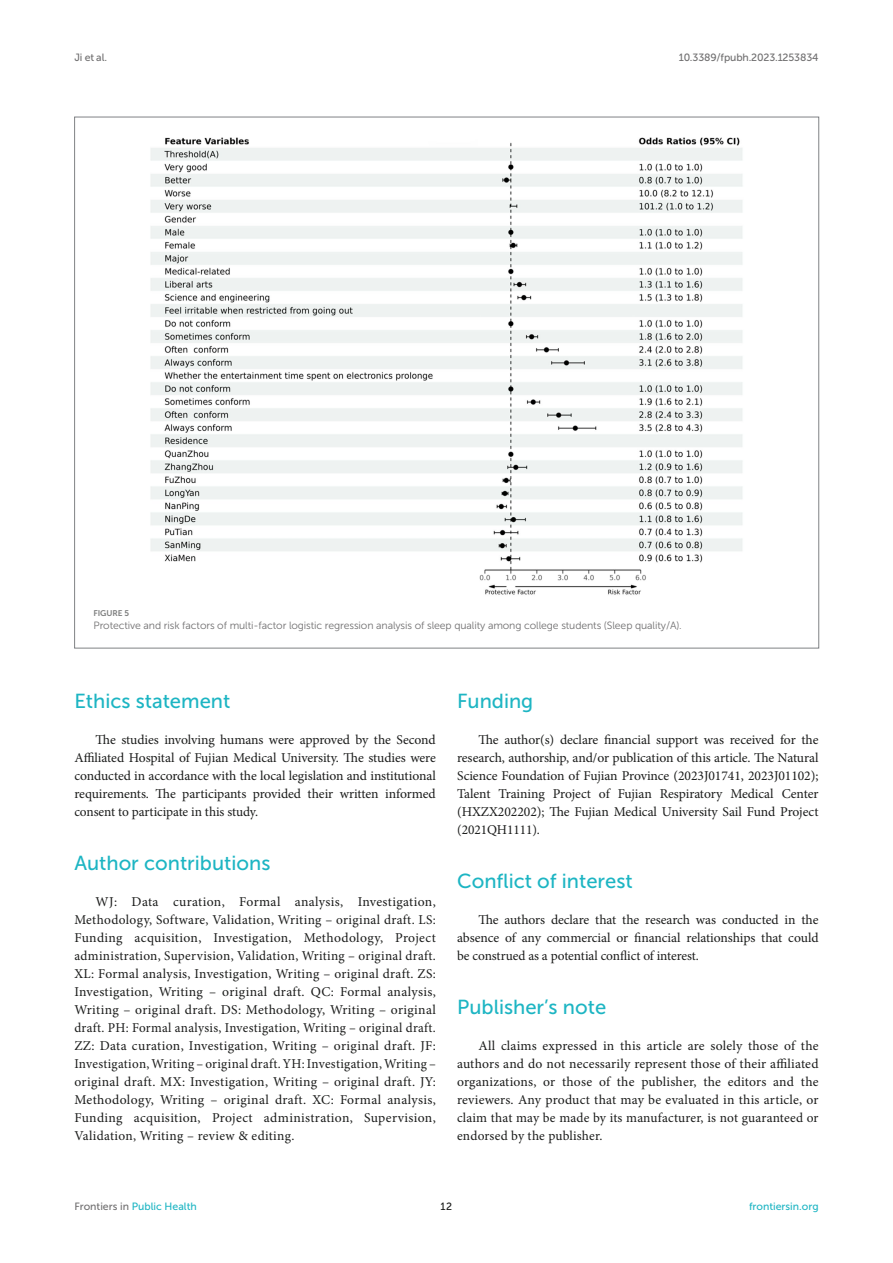
<style>
.page{position:relative;width:893px;height:1263px;background:#fff}
.page>*{position:absolute;margin:0;border:0;box-sizing:border-box;transform-origin:0 0}
.HEAD_1{font:20.25px "Museo Sans 500";color:#1db5c3}
.TEXT_FLUSH{font:13.5px/18px "Minion Pro";color:#1b1c1b;text-align:justify}
.FIG_LEG{font:10.5px "Museo Sans 300";letter-spacing:-.01em;color:#706f70}
.t1{font:10.5px "Museo Sans 500";color:#1db5c3}
.t2{font:10.5px "Museo Sans 500";letter-spacing:-.015em;color:#706f70}
.t3{font:10.5px "Museo Sans 500";color:#1b1c1b}
.FIG_HD{font:8.25px "Museo Sans 700";letter-spacing:-.01em;color:#7e7f7f}
.s1{color:#706f70}
</style>
<div class="page">
<img style="left:150px;top:137px;width:593px;height:458px">
<p class="t2" style="left:74px;top:51px;width:34px">Ji et al.</p>
<p class="t2" style="left:679px;top:51px;width:141px">10.3389/fpubh.2023.1253834</p>
<p class="FIG_HD" style="left:94px;top:608px;width:37px">FIGURE 5</p>
<p class="FIG_LEG" style="left:94px;top:620px;width:590px">Protective and risk factors of multi-factor logistic regression analysis of sleep quality among college students (Sleep quality/A).</p>
<p class="HEAD_1" style="left:74px;top:690px;width:158px">Ethics statement</p>
<p class="TEXT_FLUSH" style="left:74px;top:731px;width:363px;text-indent:21px">The studies involving humans were approved by the Second Affiliated Hospital of Fujian Medical University. The studies were conducted in accordance with the local legislation and institutional requirements. The participants provided their written informed consent to participate in this study.</p>
<p class="HEAD_1" style="left:74px;top:852px;width:197px">Author contributions</p>
<p class="TEXT_FLUSH" style="left:74px;top:893px;width:363px;text-indent:21px">WJ: Data curation, Formal analysis, Investigation, Methodology, Software, Validation, Writing – original draft. LS:<br>Funding acquisition, Investigation, Methodology, Project administration, Supervision, Validation, Writing – original draft.<br>XL: Formal analysis, Investigation, Writing – original draft. ZS:<br>Investigation, Writing – original draft. QC: Formal analysis, Writing – original draft. DS: Methodology, Writing – original draft. PH: Formal analysis, Investigation, Writing – original draft.<br>ZZ: Data curation, Investigation, Writing – original draft. JF:<br>Investigation, Writing – original draft. YH: Investigation, Writing – original draft. MX: Investigation, Writing – original draft. JY:<br>Methodology, Writing – original draft. XC: Formal analysis, Funding acquisition, Project administration, Supervision, Validation, Writing – review &amp; editing.</p>
<p class="HEAD_1" style="left:457px;top:690px;width:78px">Funding</p>
<p class="TEXT_FLUSH" style="left:457px;top:731px;width:363px;text-indent:21px">The author(s) declare financial support was received for the research, authorship, and/or publication of this article. The Natural Science Foundation of Fujian Province (2023J01741, 2023J01102); Talent Training Project of Fujian Respiratory Medical Center (HXZX202202); The Fujian Medical University Sail Fund Project (2021QH1111).</p>
<p class="HEAD_1" style="left:457px;top:870px;width:177px">Conflict of interest</p>
<p class="TEXT_FLUSH" style="left:457px;top:911px;width:363px;text-indent:21px">The authors declare that the research was conducted in the absence of any commercial or financial relationships that could be construed as a potential conflict of interest.</p>
<p class="HEAD_1" style="left:457px;top:996px;width:151px">Publisher’s note</p>
<p class="TEXT_FLUSH" style="left:457px;top:1037px;width:363px;text-indent:21px">All claims expressed in this article are solely those of the authors and do not necessarily represent those of their affiliated organizations, or those of the publisher, the editors and the reviewers. Any product that may be evaluated in this article, or claim that may be made by its manufacturer, is not guaranteed or endorsed by the publisher.</p>
<p class="t1" style="left:74px;top:1200px;width:124px"><span class="s1">Frontiers in</span> Public Health</p>
<p class="t3" style="left:441px;top:1200px;width:13px">12</p>
<p class="t1" style="left:749px;top:1200px;width:71px">frontiersin.org</p>
</div>
